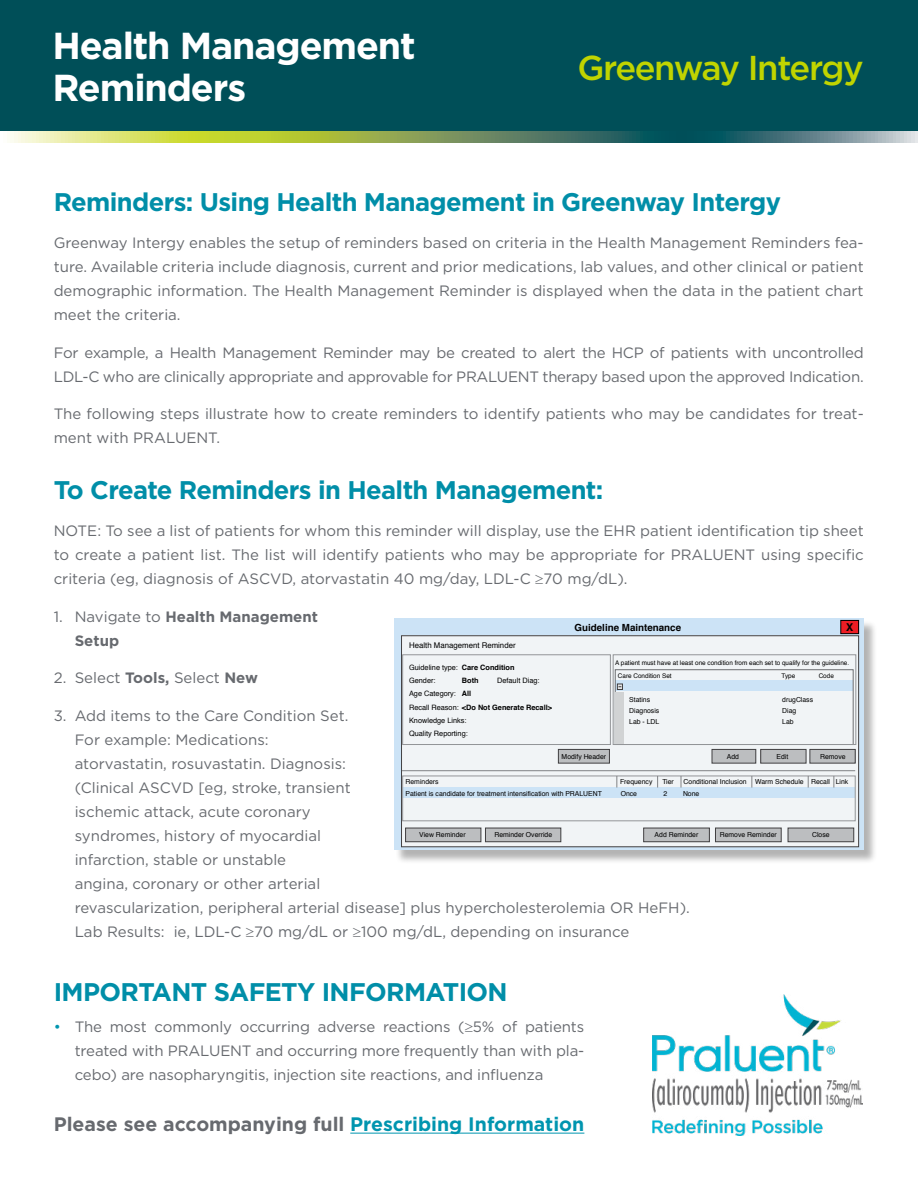
<style>
.page{position:relative;width:918px;height:1188px;background:#fff}
.page>*{position:absolute;margin:0;border:0;box-sizing:border-box;transform-origin:0 0}
.t1{font:700 37.5px/42px "Gotham";letter-spacing:-.03em;color:#fff}
.t2{font:500 34.5px "Gotham";letter-spacing:-.04em;color:#c0d400}
.t3{font:700 25.5px "Gotham";letter-spacing:-.025em;color:#008ea8}
.t4{font:700 19.5px "Gotham";color:#676a6f}
.t5{font:15px/24px "Gotham";color:#676a6f;text-align:justify}
.t6{font:15px/24px "Gotham";letter-spacing:-.02em;color:#676a6f}
.t7{font:700 15px/24px "Gotham";color:#676a6f}
.t8{font:700 10.8px "Helvetica";color:#000}
.t9{font:700 9.9px "Helvetica";color:#000}
.t10{font:7.8px "Helvetica";color:#000}
.t11{font:7.35px/13.2px "Helvetica";color:#000}
.t12{font:700 7.35px "Helvetica";color:#000}
.t13{font:6.9px/11.2px "Helvetica";color:#000}
.t14{font:6.45px "Helvetica";color:#000}
.s1{font-weight:400}
.s2{font-weight:700}
.s3{color:#0095af}
</style>
<div class="page">
<div style="left:0;top:0;width:918px;height:135px;background:#004f58"></div>
<svg style="left:0;top:132px;width:918px;height:11px;background:#86a46c"></svg>
<img style="left:652px;top:995px;width:211px;height:141px">
<hr style="left:350px;top:1133px;width:234px;height:1px;background:#0095af">
<div style="left:396px;top:621px;width:481px;height:243px;background:#000;opacity:.3"></div>
<div style="left:394px;top:618px;width:469px;height:232px;background:#cce3f6"></div>
<div style="left:402px;top:636px;width:457px;height:211px;background:#f1f4f6"></div>
<div style="left:401px;top:635px;width:458px;height:212px;border:1px solid #414042"></div>
<div style="left:406px;top:828px;width:75px;height:14px;background:#bcbec0"></div>
<div style="left:405px;top:828px;width:76px;height:14px;border:1px solid #414042"></div>
<div style="left:615px;top:680px;width:238px;height:11px;background:#cce3f6"></div>
<div style="left:403px;top:788px;width:452px;height:10px;background:#cce3f6"></div>
<div style="left:841px;top:620px;width:18px;height:14px;background:#ed1d24"></div>
<div style="left:841px;top:620px;width:18px;height:14px;border:1px solid #000"></div>
<div style="left:558px;top:749px;width:51px;height:14px;background:#bcbec0"></div>
<div style="left:558px;top:749px;width:52px;height:14px;border:1px solid #414042"></div>
<div style="left:615px;top:669px;width:238px;height:76px;border:1px solid #6d6e71"></div>
<svg style="left:617px;top:684px;width:6px;height:6px"></svg>
<div style="left:615px;top:692px;width:9px;height:53px;background:#d1d3d4"></div>
<div style="left:402px;top:655px;width:209px;height:90px;border:1px solid #939598"></div>
<div style="left:402px;top:776px;width:453px;height:45px;border:1px solid #939598"></div>
<div style="left:613px;top:655px;width:243px;height:90px;border:1px solid #939598"></div>
<div style="left:485px;top:828px;width:76px;height:14px;background:#bcbec0"></div>
<div style="left:485px;top:828px;width:76px;height:14px;border:1px solid #414042"></div>
<div style="left:644px;top:828px;width:65px;height:14px;background:#bcbec0"></div>
<div style="left:643px;top:828px;width:67px;height:14px;border:1px solid #414042"></div>
<div style="left:715px;top:828px;width:66px;height:14px;background:#bcbec0"></div>
<div style="left:715px;top:828px;width:66px;height:14px;border:1px solid #414042"></div>
<div style="left:788px;top:828px;width:66px;height:14px;background:#bcbec0"></div>
<div style="left:788px;top:828px;width:66px;height:14px;border:1px solid #414042"></div>
<div style="left:712px;top:749px;width:44px;height:14px;background:#bcbec0"></div>
<div style="left:712px;top:749px;width:44px;height:14px;border:1px solid #414042"></div>
<div style="left:761px;top:749px;width:45px;height:14px;background:#bcbec0"></div>
<div style="left:760px;top:749px;width:46px;height:14px;border:1px solid #414042"></div>
<div style="left:810px;top:749px;width:45px;height:14px;background:#bcbec0"></div>
<div style="left:810px;top:749px;width:45px;height:14px;border:1px solid #414042"></div>
<hr style="left:402px;top:770px;width:453px;height:1px;background:#808285">
<svg style="left:617px;top:776px;width:1px;height:12px"></svg>
<svg style="left:657px;top:776px;width:1px;height:12px"></svg>
<svg style="left:681px;top:776px;width:1px;height:12px"></svg>
<svg style="left:752px;top:776px;width:1px;height:12px"></svg>
<svg style="left:808px;top:776px;width:1px;height:12px"></svg>
<svg style="left:834px;top:776px;width:1px;height:12px"></svg>
<h1 class="t1" style="left:52px;top:25px;width:365px">Health Management<br>Reminders</h1>
<h2 class="t2" style="left:577px;top:45px;width:288px">Greenway Intergy</h2>
<h3 class="t3" style="left:54px;top:185px;width:729px">Reminders: Using Health Management in Greenway Intergy</h3>
<p class="t5" style="left:54px;top:231px;width:812px">Greenway Intergy enables the setup of reminders based on criteria in the Health Management Reminders fea&shy;ture. Available criteria include diagnosis, current and prior medications, lab values, and other clinical or patient demographic information. The Health Management Reminder is displayed when the data in the patient chart meet the criteria.</p>
<p class="t6" style="left:54px;top:340px;width:811px">For example, a Health Management Reminder may be created to alert the HCP of patients with uncontrolled<br>LDL-C who are clinically appropriate and approvable for PRALUENT therapy based upon the approved Indication.</p>
<p class="t5" style="left:54px;top:402px;width:812px">The following steps illustrate how to create reminders to identify patients who may be candidates for treat&shy;ment with PRALUENT.</p>
<h3 class="t3" style="left:54px;top:473px;width:551px">To Create Reminders in Health Management:</h3>
<p class="t5" style="left:54px;top:519px;width:812px">NOTE: To see a list of patients for whom this reminder will display, use the EHR patient identification tip sheet to create a patient list. The list will identify patients who may be appropriate for PRALUENT using specific criteria (eg, diagnosis of ASCVD, atorvastatin 40 mg/day, LDL-C ≥70 mg/dL).</p>
<p class="t7" style="left:75px;top:604px;width:245px;text-indent:-21px"><span class="s1">1. Navigate to</span> Health Management<br>Setup</p>
<p class="t5" style="left:54px;top:666px;width:206px">2. Select <span class="s2">Tools,</span> Select <span class="s2">New</span></p>
<p class="t5" style="left:75px;top:703px;width:617px;text-align:left;text-indent:-21px">3. Add items to the Care Condition Set.<br>For example: Medications:<br>atorvastatin, rosuvastatin. Diagnosis:<br>(Clinical ASCVD [eg, stroke, transient<br>ischemic attack, acute coronary<br>syndromes, history of myocardial<br>infarction, stable or unstable<br>angina, coronary or other arterial<br>revascularization, peripheral arterial disease] plus hypercholesterolemia OR HeFH).<br>Lab Results: ie, LDL-C ≥70 mg/dL or ≥100 mg/dL, depending on insurance</p>
<p class="t9" style="left:575px;top:620px;width:108px">Guideline Maintenance</p>
<p class="t8" style="left:846px;top:619px;width:9px">X</p>
<p class="t10" style="left:409px;top:639px;width:108px">Health Management Reminder</p>
<p class="t14" style="left:615px;top:658px;width:235px">A patient must have at least one condition from each set to qualify for the guideline.</p>
<p class="t11" style="left:409px;top:661px;width:107px">Guideline type: <span class="s2">Care Condition<br></span>Gender:</p>
<p class="t14" style="left:618px;top:671px;width:55px">Care Condition Set</p>
<p class="t14" style="left:782px;top:671px;width:15px">Type</p>
<p class="t14" style="left:819px;top:671px;width:17px">Code</p>
<p class="t13" style="left:629px;top:694px;width:32px">Statins<br>Diagnosis<br>Lab - LDL</p>
<p class="t12" style="left:462px;top:674px;width:18px">Both</p>
<p class="t11" style="left:497px;top:674px;width:44px">Default Diag:</p>
<p class="t11" style="left:409px;top:687px;width:144px">Age Category: <span class="s2">All<br></span>Recall Reason: <span class="s2">&lt;Do Not Generate Recall&gt;<br></span>Knowledge Links:<br>Quality Reporting:</p>
<p class="t13" style="left:782px;top:694px;width:32px">drugClass<br>Diag<br>Lab</p>
<p class="t13" style="left:562px;top:751px;width:46px">Modify Header</p>
<p class="t13" style="left:727px;top:751px;width:14px">Add</p>
<p class="t13" style="left:777px;top:751px;width:13px">Edit</p>
<p class="t13" style="left:820px;top:751px;width:27px">Remove</p>
<p class="t13" style="left:620px;top:776px;width:34px">Frequency</p>
<p class="t13" style="left:662px;top:776px;width:13px">Tier</p>
<p class="t13" style="left:684px;top:776px;width:166px">Conditional Inclusion Warm Schedule Recall Link</p>
<p class="t13" style="left:406px;top:776px;width:198px">Reminders<br>Patient is candidate for treatment intensification with PRALUENT</p>
<p class="t13" style="left:621px;top:788px;width:18px">Once</p>
<p class="t13" style="left:664px;top:788px;width:5px">2</p>
<p class="t13" style="left:683px;top:788px;width:18px">None</p>
<p class="t13" style="left:419px;top:830px;width:48px">View Reminder</p>
<p class="t13" style="left:494px;top:830px;width:59px">Reminder Override</p>
<p class="t13" style="left:655px;top:830px;width:45px">Add Reminder</p>
<p class="t13" style="left:720px;top:830px;width:59px">Remove Reminder</p>
<p class="t13" style="left:812px;top:830px;width:19px">Close</p>
<h3 class="t3" style="left:54px;top:976px;width:456px">IMPORTANT SAFETY INFORMATION</h3>
<p class="t5" style="left:75px;top:1015px;width:511px;text-indent:-21px"><span class="s3">•</span> The most commonly occurring adverse reactions (≥5% of patients treated with PRALUENT and occurring more frequently than with pla&shy;cebo) are nasopharyngitis, injection site reactions, and influenza</p>
<h3 class="t4" style="left:54px;top:1111px;width:532px">Please see accompanying full <span class="s3">Prescribing Information</span></h3>
</div>
